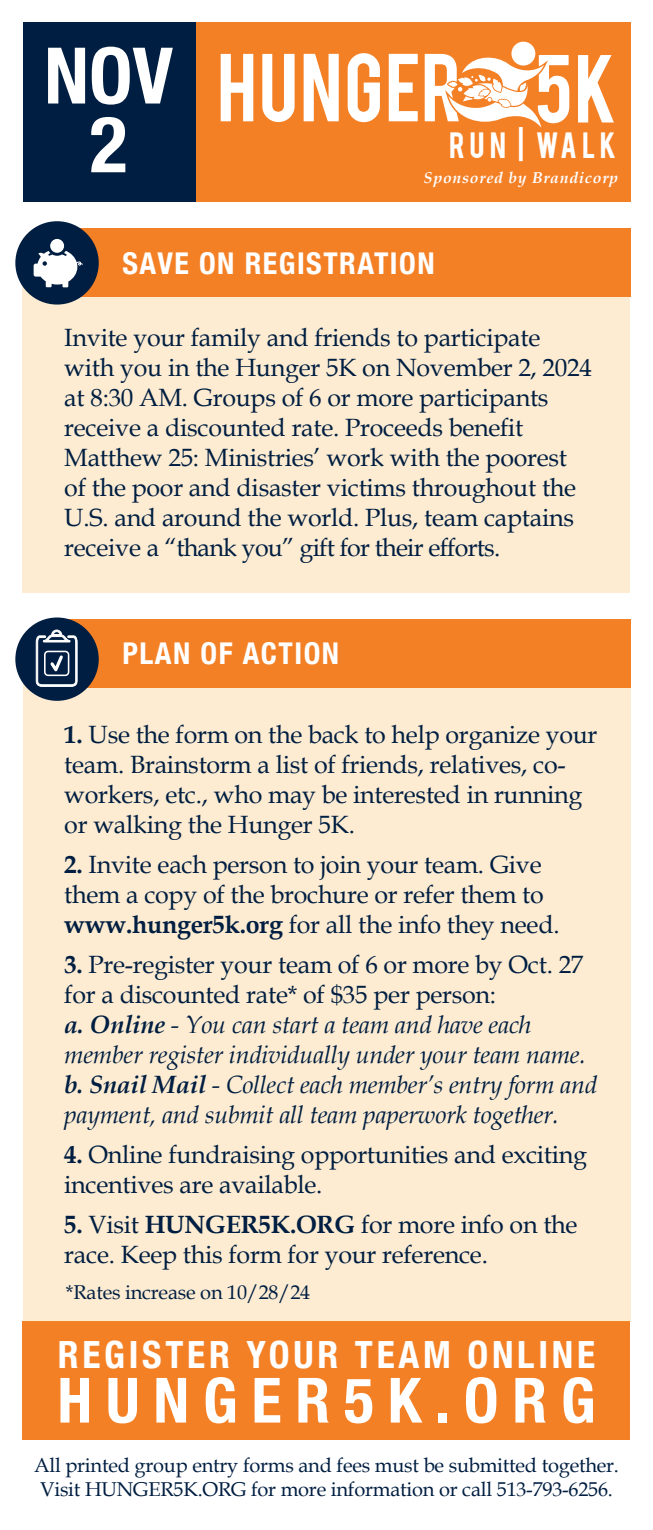
<style>
.page{position:relative;width:653px;height:1530px;background:#fff}
.page>*{position:absolute;margin:0;border:0;box-sizing:border-box;transform-origin:0 0}
.t1{font:700 condensed 78px "Helvetica Neue LT Com";color:#fff}
.t2{font:700 condensed 62.5px "Helvetica Neue LT Com";letter-spacing:.22em;color:#fff}
.t3{font:700 condensed 37.5px "Helvetica Neue LT Com";letter-spacing:.1em;color:#fff}
.t4{font:700 condensed 30px "Helvetica Neue LT Com";letter-spacing:.05em;color:#fff}
.t5{font:28.75px "Bebas";letter-spacing:.15em;color:#fff}
.t6{font:25px/30px "Book Antiqua";letter-spacing:-.01em;color:#001e41}
.t7{font:italic 25px/30px "Book Antiqua";letter-spacing:-.01em;color:#001e41}
.t8{font:20px/24px "Book Antiqua";letter-spacing:-.01em;color:#001e41;text-align:center}
.t9{font:italic 700 15.75px "Book Antiqua";letter-spacing:.05em;color:#fff}
.s1{font-size:27.25px}
.s2{font-weight:700}
</style>
<div class="page">
<div style="left:22px;top:1321px;width:608px;height:119px;background:#f48026"></div>
<div style="left:23px;top:659px;width:607px;height:662px;background:#fdecd2"></div>
<div style="left:22px;top:263px;width:608px;height:329px;background:#fdecd2"></div>
<div style="left:180px;top:22px;width:450px;height:180px;background:#f48026"></div>
<div style="left:66px;top:229px;width:564px;height:68px;background:#f48026"></div>
<div style="left:66px;top:619px;width:564px;height:69px;background:#f48026"></div>
<div style="left:22px;top:22px;width:173px;height:180px;background:#001e41"></div>
<svg style="left:578px;top:55px;width:35px;height:67px"></svg>
<svg style="left:220px;top:54px;width:33px;height:67px"></svg>
<svg style="left:262px;top:54px;width:32px;height:68px"></svg>
<svg style="left:303px;top:54px;width:35px;height:67px"></svg>
<svg style="left:347px;top:53px;width:33px;height:69px"></svg>
<svg style="left:388px;top:54px;width:29px;height:67px"></svg>
<div style="left:511px;top:41px;width:24px;height:25px;background:#fff;border-radius:50%"></div>
<svg style="left:424px;top:54px;width:145px;height:74px"></svg>
<div style="left:15px;top:221px;width:84px;height:84px;background:#001e41;border-radius:50%"></div>
<svg style="left:34px;top:239px;width:49px;height:48px"></svg>
<div style="left:15px;top:617px;width:84px;height:84px;background:#001e41;border-radius:50%"></div>
<svg style="left:35px;top:629px;width:43px;height:58px"></svg>
<p class="t1" style="left:44px;top:29px;width:130px">NOV</p>
<p class="t1" style="left:90px;top:98px;width:39px">2</p>
<p class="t5" style="left:449px;top:124px;width:169px">RUN <span class="s1">|</span> WALK</p>
<p class="t9" style="left:424px;top:167px;width:195px">Sponsored by Brandicorp</p>
<p class="t4" style="left:122px;top:245px;width:314px">SAVE ON REGISTRATION</p>
<p class="t6" style="left:64px;top:322px;width:529px">Invite your family and friends to participate with you in the Hunger 5K on November 2, 2024 at 8:30 AM. Groups of 6 or more participants receive a discounted rate. Proceeds benefit Matthew 25: Ministries’ work with the poorest of the poor and disaster victims throughout the U.S. and around the world. Plus, team captains receive a “thank you” gift for their efforts.</p>
<p class="t4" style="left:122px;top:636px;width:218px">PLAN OF ACTION</p>
<p class="t6" style="left:64px;top:719px;width:534px"><span class="s2">1.</span> Use the form on the back to help organize your team. Brainstorm a list of friends, relatives, co&shy;workers, etc., who may be interested in running or walking the Hunger 5K.</p>
<p class="t6" style="left:64px;top:849px;width:481px"><span class="s2">2.</span> Invite each person to join your team. Give them a copy of the brochure or refer them to</p>
<p class="t6" style="left:64px;top:909px;width:496px"><span class="s2">www.hunger5k.org</span> for all the info they need.</p>
<p class="t6" style="left:64px;top:949px;width:520px"><span class="s2">3.</span> Pre-register your team of 6 or more by Oct. 27 for a discounted rate* of $35 per person:</p>
<p class="t7" style="left:64px;top:1009px;width:522px"><span class="s2">a. Online</span> - You can start a team and have each member register individually under your team name.</p>
<p class="t7" style="left:64px;top:1069px;width:534px"><span class="s2">b. Snail Mail</span> - Collect each member’s entry form and payment, and submit all team paperwork together.</p>
<p class="t6" style="left:64px;top:1139px;width:524px"><span class="s2">4.</span> Online fundraising opportunities and exciting incentives are available.</p>
<p class="t6" style="left:64px;top:1209px;width:514px"><span class="s2">5.</span> Visit <span class="s2">HUNGER5K.ORG</span> for more info on the race. Keep this form for your reference.</p>
<p class="t8" style="left:66px;top:1280px;width:246px">*Rates increase on 10/28/24</p>
<p class="t3" style="left:58px;top:1332px;width:539px">REGISTER YOUR TEAM ONLINE</p>
<p class="t2" style="left:57px;top:1363px;width:539px">HUNGER5K.ORG</p>
<p class="t8" style="left:34px;top:1453px;width:586px">All printed group entry forms and fees must be submitted together.<br>Visit HUNGER5K.ORG for more information or call 513-793-6256.</p>
</div>
